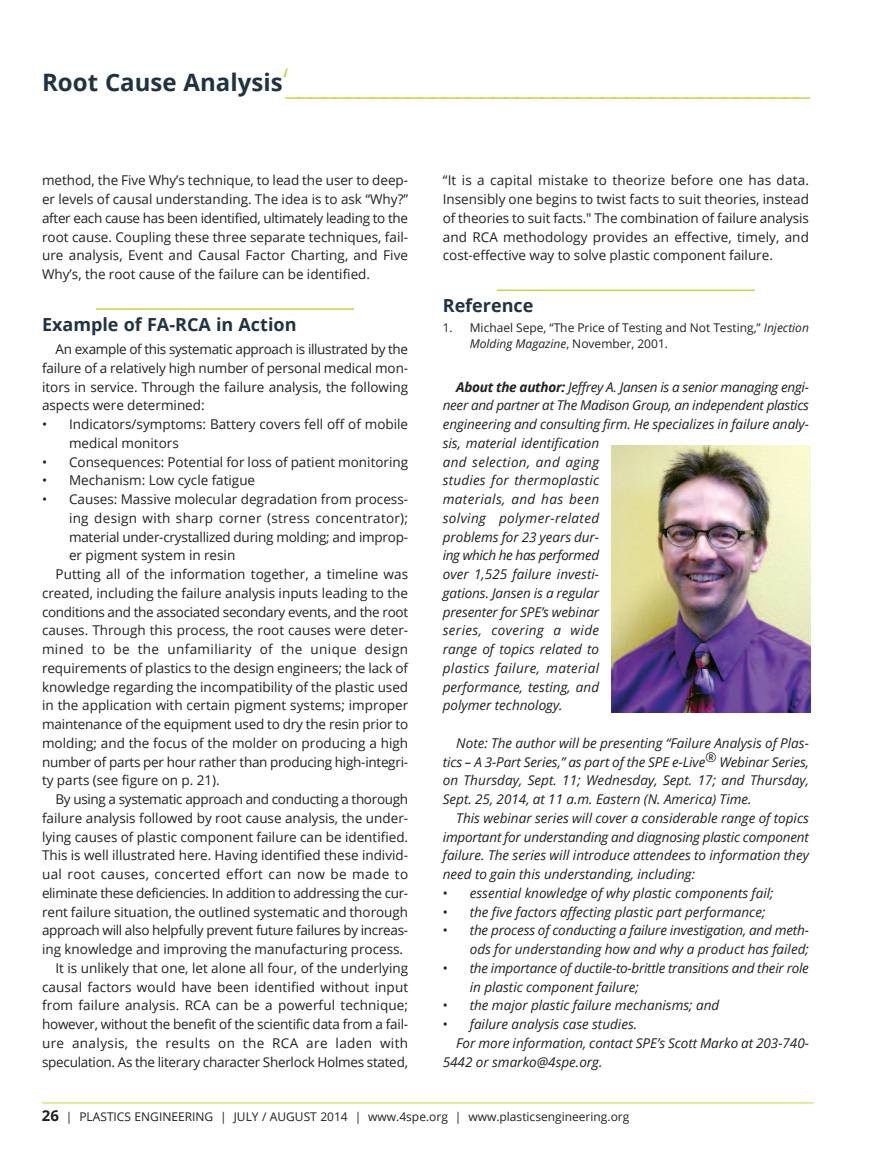
<style>
.page{position:relative;width:878px;height:1161px;background:#fff}
.page>*{position:absolute;margin:0;border:0;box-sizing:border-box;transform-origin:0 0}
.t1{font:300 36px "Open Sans";color:#c2d83f}
.t2{font:700 18px "Open Sans";color:#213242}
.t3{font:13.5px/18.8px "Open Sans";color:#231f20;text-align:justify}
.t4{font:italic 13.5px/18.8px "Open Sans";color:#231f20;text-align:justify}
.t5{font:13.5px "Open Sans";letter-spacing:-.025em;color:#231f20}
.t6{font:13.5px "Open Sans";letter-spacing:-.02em;color:#231f20}
.t7{font:13.5px "Open Sans";letter-spacing:.03em;color:#231f20}
.t8{font:italic 13.5px/18.8px "Open Sans";letter-spacing:-.02em;color:#231f20}
.t9{font:13.5px "Open Sans";letter-spacing:.02em;color:#231f20}
.t10{font:13.5px "Open Sans";letter-spacing:.025em;color:#231f20}
.t11{font:12px/16.5px "Open Sans";color:#231f20}
.s1{font-weight:700;font-size:24px;color:#213242}
.s2{font-style:italic}
.s3{font-weight:700}
.s4{font-style:normal}
.s5{font-weight:700;font-size:15px}
</style>
<div class="page">
<hr style="left:42px;top:1103px;width:771px;height:1px;background:#c2d83f">
<hr style="left:96px;top:308px;width:258px;height:2px;background:#c2d83f">
<hr style="left:497px;top:290px;width:257px;height:1px;background:#c2d83f">
<img style="left:611px;top:446px;width:199px;height:267px">
<h1 class="t1" style="left:42px;top:56px;width:769px"><span class="s1">Root Cause Analysis</span>‘___________________________________________</h1>
<p class="t3" style="left:42px;top:171px;width:367px">method, the Five Why’s technique, to lead the user to deep&shy;er levels of causal understanding. The idea is to ask “Why?” after each cause has been identified, ultimately leading to the root cause. Coupling these three separate techniques, fail&shy;ure analysis, Event and Causal Factor Charting, and Five Why’s, the root cause of the failure can be identified.</p>
<h2 class="t2" style="left:42px;top:312px;width:256px">Example of FA-RCA in Action</h2>
<p class="t3" style="left:42px;top:339px;width:367px;text-indent:14px">An example of this systematic approach is illustrated by the failure of a relatively high number of personal medical mon&shy;itors in service. Through the failure analysis, the following aspects were determined:</p>
<p class="t3" style="left:69px;top:414px;width:340px;text-indent:-27px">• Indicators/symptoms: Battery covers fell off of mobile medical monitors</p>
<p class="t3" style="left:42px;top:452px;width:367px">• Consequences: Potential for loss of patient monitoring</p>
<p class="t3" style="left:42px;top:471px;width:215px">• Mechanism: low cycle fatigue</p>
<p class="t3" style="left:42px;top:489px;width:367px">• Causes: Massive molecular degradation from process-</p>
<p class="t9" style="left:69px;top:508px;width:340px">ing design with sharp corner (stress concentrator);</p>
<p class="t3" style="left:69px;top:527px;width:340px">material under-crystallized during molding; and improp-</p>
<p class="t3" style="left:69px;top:546px;width:168px">er pigment system in resin</p>
<p class="t3" style="left:56px;top:564px;width:354px">Putting all of the information together, a timeline was</p>
<p class="t3" style="left:42px;top:583px;width:367px">created, including the failure analysis inputs leading to the</p>
<p class="t5" style="left:42px;top:602px;width:367px">conditions and the associated secondary events, and the root</p>
<p class="t3" style="left:42px;top:621px;width:367px">causes. Through this process, the root causes were deter-</p>
<p class="t7" style="left:42px;top:640px;width:367px">mined to be the unfamiliarity of the unique design</p>
<p class="t3" style="left:42px;top:658px;width:367px">requirements of plastics to the design engineers; the lack of</p>
<p class="t3" style="left:42px;top:677px;width:367px">knowledge regarding the incompatibility of the plastic used</p>
<p class="t3" style="left:42px;top:696px;width:367px">in the application with certain pigment systems; improper</p>
<p class="t3" style="left:42px;top:714px;width:367px">maintenance of the equipment used to dry the resin prior to</p>
<p class="t3" style="left:42px;top:733px;width:367px">molding; and the focus of the molder on producing a high</p>
<p class="t6" style="left:42px;top:752px;width:367px">number of parts per hour rather than producing high-integri-</p>
<p class="t3" style="left:42px;top:771px;width:179px">ty parts (see figure on p. 21).</p>
<p class="t5" style="left:56px;top:790px;width:354px">By using a systematic approach and conducting a thorough</p>
<p class="t3" style="left:42px;top:808px;width:367px">failure analysis followed by root cause analysis, the under-</p>
<p class="t3" style="left:42px;top:827px;width:367px">lying causes of plastic component failure can be identified.</p>
<p class="t3" style="left:42px;top:846px;width:367px">This is well illustrated here. Having identified these individ-</p>
<p class="t10" style="left:42px;top:865px;width:367px">ual root causes, concerted effort can now be made to</p>
<p class="t5" style="left:42px;top:883px;width:367px">eliminate these deficiencies. In addition to addressing the cur-</p>
<p class="t3" style="left:42px;top:902px;width:367px">rent failure situation, the outlined systematic and thorough</p>
<p class="t5" style="left:42px;top:921px;width:367px">approach will also helpfully prevent future failures by increas-</p>
<p class="t3" style="left:42px;top:939px;width:363px">ing knowledge and improving the manufacturing process.</p>
<p class="t3" style="left:56px;top:958px;width:354px">It is unlikely that one, let alone all four, of the underlying</p>
<p class="t3" style="left:42px;top:977px;width:367px">causal factors would have been identified without input</p>
<p class="t3" style="left:42px;top:996px;width:367px">from failure analysis. RCA can be a powerful technique;</p>
<p class="t3" style="left:42px;top:1014px;width:367px">however, without the benefit of the scientific data from a fail-</p>
<p class="t7" style="left:42px;top:1033px;width:367px">ure analysis, the results on the RCA are laden with</p>
<p class="t6" style="left:42px;top:1052px;width:367px">speculation. As the literary character Sherlock Holmes stated,</p>
<p class="t3" style="left:443px;top:171px;width:367px">“It is a capital mistake to theorize before one has data.<br>Insensibly one begins to twist facts to suit theories, instead of theories to suit facts." The combination of failure analysis and RCA methodology provides an effective, timely, and cost-effective way to solve plastic component failure.</p>
<h2 class="t2" style="left:443px;top:293px;width:92px">Reference</h2>
<p class="t11" style="left:470px;top:319px;width:340px;text-indent:-27px">1. Michael Sepe, “The Price of Testing and not Testing,” <span class="s2">Injection<br>Molding Magazine</span>, november, 2001.</p>
<p class="t4" style="left:443px;top:377px;width:367px;text-align:left;text-indent:14px"><span class="s3">About the author:</span> Jeffrey A. Jansen is a senior managing engi&shy;neer and partner at The Madison Group, an independent plastics engineering and consulting firm. He specializes in failure analy&shy;sis, material identification<br>and selection, and aging<br>studies for thermoplastic<br>materials, and has been<br>solving polymer-related<br>problems for 23 years dur-<br>ing which he has performed<br>over 1,525 failure investi-<br>gations. Jansen is a regular<br>presenter for SPE’s webinar<br>series, covering a wide<br>range of topics related to<br>plastics failure, material<br>performance, testing, and<br>polymer technology.</p>
<p class="t4" style="left:443px;top:733px;width:367px;text-indent:14px">Note: The author will be presenting “Failure Analysis of Plas&shy;tics – A 3-Part Series,” as part of the SPE e-Live® Webinar Series, on Thursday, Sept. 11; Wednesday, Sept. 17; and Thursday, Sept. 25, 2014, at 11 a.m. Eastern (N. America) Time.</p>
<p class="t4" style="left:443px;top:808px;width:367px;text-indent:14px">This webinar series will cover a considerable range of topics important for understanding and diagnosing plastic component failure. The series will introduce attendees to information they need to gain this understanding, including:</p>
<p class="t4" style="left:443px;top:883px;width:332px"><span class="s4">•</span> essential knowledge of why plastic components fail;</p>
<p class="t4" style="left:443px;top:902px;width:324px"><span class="s4">•</span> the five factors affecting plastic part performance;</p>
<p class="t4" style="left:443px;top:921px;width:367px;text-align:right"><span class="s4">•</span> the process of conducting a failure investigation, and meth&shy;ods for understanding how and why a product has failed;</p>
<p class="t8" style="left:470px;top:958px;width:340px;text-indent:-27px"><span class="s4">•</span> the importance of ductile-to-brittle transitions and their role in plastic component failure;</p>
<p class="t4" style="left:443px;top:996px;width:278px"><span class="s4">•</span> the major plastic failure mechanisms; and</p>
<p class="t4" style="left:443px;top:1014px;width:196px"><span class="s4">•</span> failure analysis case studies.</p>
<p class="t4" style="left:456px;top:1033px;width:354px">For more information, contact SPE’s Scott Marko at 203-740-</p>
<p class="t4" style="left:443px;top:1052px;width:161px">5442 or smarko@4spe.org.</p>
<p class="t11" style="left:42px;top:1108px;width:589px"><span class="s5">26</span> | PlASTICS EnGInEERInG | JUlY / AUGUST 2014 | www.4spe.org | www.plasticsengineering.org</p>
</div>
